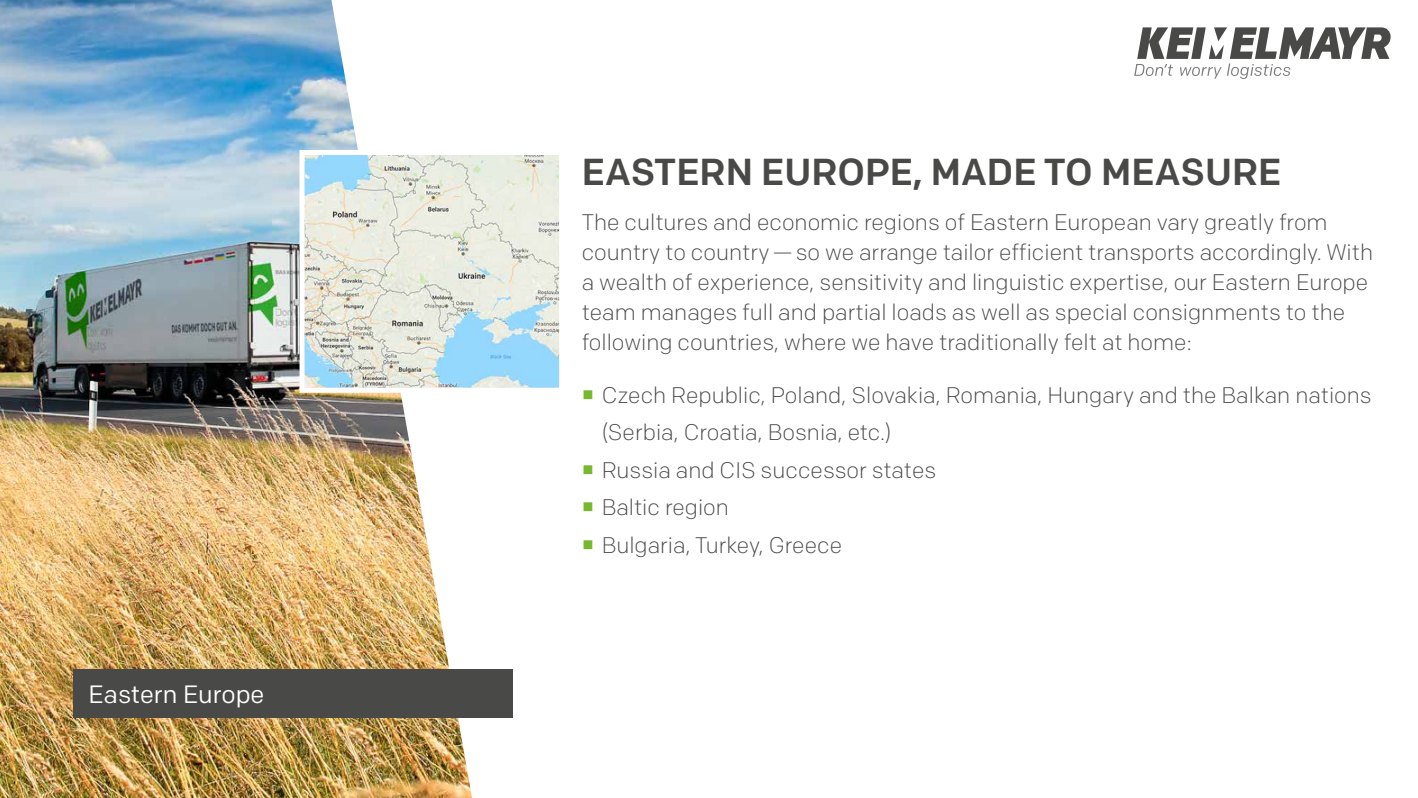
<style>
.page{position:relative;width:1418px;height:798px;background:#fff}
.page>*{position:absolute;margin:0;border:0;box-sizing:border-box;transform-origin:0 0}
.t1{font:500 37.5px "Colfax";color:#494948}
.t2{font:25px "Colfax";color:#fff}
.t3{font:300 22.5px/30px "Colfax";color:#494948}
</style>
<div class="page">
<img style="left:0;top:0;width:331px;height:797px">
<img style="left:331px;top:0;width:182px;height:797px">
<div style="left:74px;top:669px;width:439px;height:48px;background:#494948"></div>
<svg style="left:297px;top:147px;width:263px;height:248px;background:#d8e3e0"></svg>
<svg style="left:1134px;top:27px;width:256px;height:52px"></svg>
<p class="t2" style="left:89px;top:678px;width:177px">Eastern Europe</p>
<h1 class="t1" style="left:581px;top:149px;width:701px">EASTERN EUROPE, MADE TO MEASURE</h1>
<p class="t3" style="left:581px;top:207px;width:793px">The cultures and economic regions of Eastern European vary greatly from country to country—so we arrange tailor efficient transports accordingly. With a wealth of experience, sensitivity and linguistic expertise, our Eastern Europe team manages full and partial loads as well as special consignments to the following countries, where we have traditionally felt at home:</p>
<p class="t3" style="left:601px;top:376px;width:771px;line-height:37.5px">Czech Republic, Poland, Slovakia, Romania, Hungary and the Balkan nations (Serbia, Croatia, Bosnia, etc.)<br>Russia and CIS successor states<br>Baltic region<br>Bulgaria, Turkey, Greece</p>
</div>
